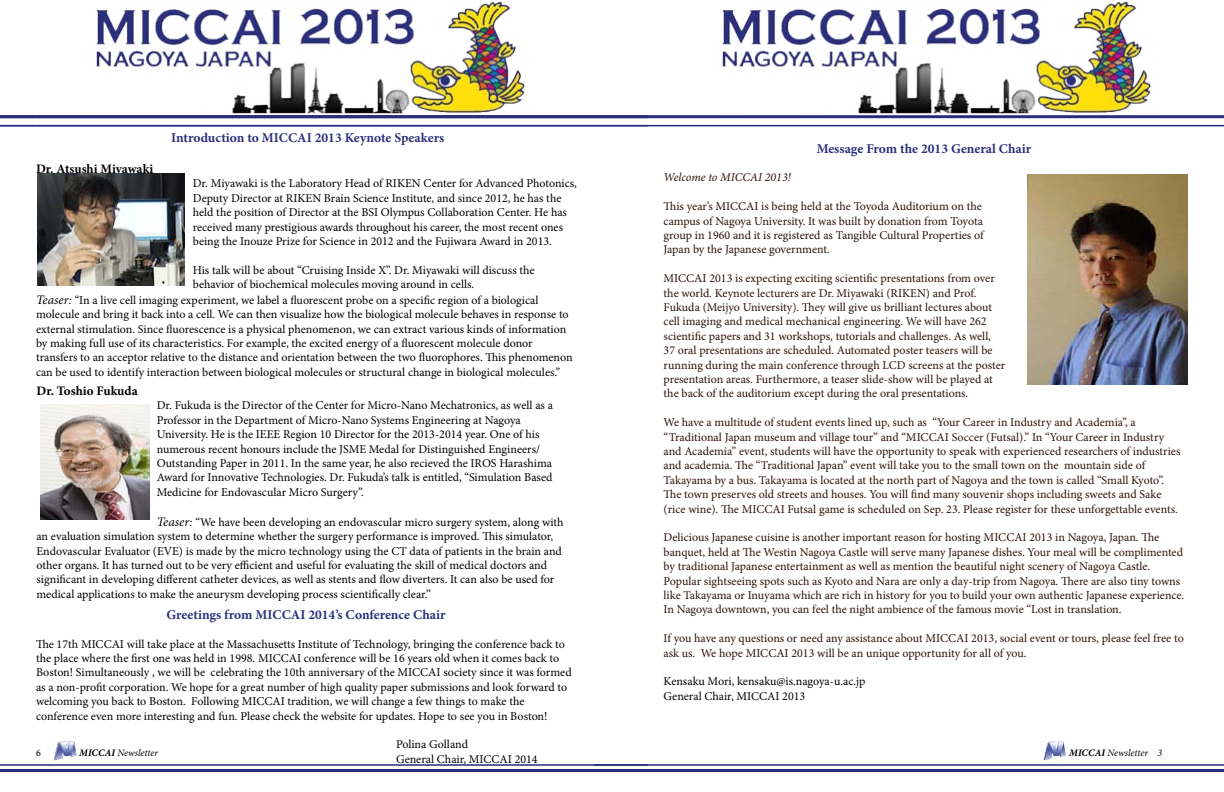
<style>
.page{position:relative;width:1224px;height:792px;background:#fff}
.page>*{position:absolute;margin:0;border:0;box-sizing:border-box;transform-origin:0 0}
.t1{font:700 13.5px "Minion Pro";color:#2d307b}
.t2{font:700 13px "Minion Pro";color:#000}
.t3{font:12px/14.4px "Minion Pro";color:#000}
.t4{font:12px/14.4px "Minion Pro";color:#2c130b}
.t5{font:italic 12px "Minion Pro";letter-spacing:-.005em;color:#2c130b}
.t6{font:italic 10px "Minion Pro";letter-spacing:-.005em;color:#000}
.t7{font:10px "Minion Pro";color:#000}
.s1{font-style:italic;font-size:13px}
.s2{font-weight:700}
</style>
<div class="page">
<img style="left:1028px;top:174px;width:160px;height:210px">
<img style="left:40px;top:404px;width:109px;height:115px">
<img style="left:37px;top:174px;width:148px;height:112px">
<svg style="left:36px;top:1px;width:540px;height:126px"></svg>
<div style="left:60px;top:74px;width:162px;height:34px;background:#fff"></div>
<img style="left:722px;top:1px;width:429px;height:113px">
<div style="left:686px;top:74px;width:163px;height:34px;background:#fff"></div>
<hr style="left:607px;top:115px;width:617px;height:3px;background:#2a2d7c">
<hr style="left:607px;top:125px;width:617px;height:1px;background:#2a2d7c">
<hr style="left:0;top:115px;width:648px;height:3px;background:#2a2d7c">
<hr style="left:0;top:125px;width:648px;height:1px;background:#2a2d7c">
<hr style="left:0;top:769px;width:648px;height:3px;background:#2a2d7c">
<hr style="left:0;top:764px;width:648px;height:2px;background:#2a2d7c">
<img style="left:49px;top:741px;width:29px;height:25px">
<hr style="left:594px;top:769px;width:630px;height:3px;background:#2a2d7c">
<hr style="left:594px;top:764px;width:630px;height:2px;background:#2a2d7c">
<img style="left:1042px;top:741px;width:30px;height:25px">
<p class="t1" style="left:171px;top:128px;width:275px">Introduction to MICCAI 2013 Keynote Speakers</p>
<p class="t1" style="left:817px;top:139px;width:216px">Message From the 2013 General Chair</p>
<p class="t2" style="left:36px;top:160px;width:119px">Dr. Atsushi Miyawaki</p>
<p class="t5" style="left:664px;top:169px;width:129px">Welcome to MICCAI 2013!</p>
<p class="t4" style="left:664px;top:199px;width:322px">This year’s MICCAI is being held at the Toyoda Auditorium on the campus of Nagoya University. It was built by donation from Toyota group in 1960 and it is registered as Tangible Cultural Properties of Japan by the Japanese government.</p>
<p class="t4" style="left:664px;top:271px;width:343px">MICCAI 2013 is expecting exciting scientific presentations from over the world. Keynote lecturers are Dr. Miyawaki (RIKEN) and Prof.<br>Fukuda (Meijyo University). They will give us brilliant lectures about cell imaging and medical mechanical engineering. We will have 262 scientific papers and 31 workshops, tutorials and challenges. As well, 37 oral presentations are scheduled. Automated poster teasers will be running during the main conference through LCD screens at the poster presentation areas. Furthermore, a teaser slide-show will be played at the back of the auditorium except during the oral presentations.</p>
<p class="t4" style="left:664px;top:415px;width:518px">We have a multitude of student events lined up, such as “Your Career in Industry and Academia”, a “Traditional Japan museum and village tour” and “MICCAI Soccer (Futsal).” In “Your Career in Industry and Academia” event, students will have the opportunity to speak with experienced researchers of industries and academia. The “Traditional Japan” event will take you to the small town on the mountain side of Takayama by a bus. Takayama is located at the north part of Nagoya and the town is called “Small Kyoto”.<br>The town preserves old streets and houses. You will find many souvenir shops including sweets and Sake (rice wine). The MICCAI Futsal game is scheduled on Sep. 23. Please register for these unforgettable events.</p>
<p class="t4" style="left:664px;top:531px;width:522px">Delicious Japanese cuisine is another important reason for hosting MICCAI 2013 in Nagoya, Japan. The banquet, held at The Westin Nagoya Castle will serve many Japanese dishes. Your meal will be complimented by traditional Japanese entertainment as well as mention the beautiful night scenery of Nagoya Castle.<br>Popular sightseeing spots such as Kyoto and Nara are only a day-trip from Nagoya. There are also tiny towns like Takayama or Inuyama which are rich in history for you to build your own authentic Japanese experience.<br>In Nagoya downtown, you can feel the night ambience of the famous movie “Lost in translation.</p>
<p class="t4" style="left:664px;top:631px;width:522px">If you have any questions or need any assistance about MICCAI 2013, social event or tours, please feel free to ask us. We hope MICCAI 2013 will be an unique opportunity for all of you.</p>
<p class="t3" style="left:664px;top:675px;width:203px">Kensaku Mori, kensaku@is.nagoya-u.ac.jp<br>General Chair, MICCAI 2013</p>
<p class="t3" style="left:193px;top:176px;width:386px">Dr. Miyawaki is the Laboratory Head of RIKEN Center for Advanced Photonics, Deputy Director at RIKEN Brain Science Institute, and since 2012, he has the held the position of Director at the BSI Olympus Collaboration Center. He has received many prestigious awards throughout his career, the most recent ones being the Inouze Prize for Science in 2012 and the Fujiwara Award in 2013.</p>
<p class="t3" style="left:193px;top:263px;width:343px">His talk will be about “Cruising Inside X”. Dr. Miyawaki will discuss the behavior of biochemical molecules moving around in cells.</p>
<p class="t3" style="left:36px;top:293px;width:538px"><span class="s1">Teaser:</span> “In a live cell imaging experiment, we label a fluorescent probe on a specific region of a biological molecule and bring it back into a cell. We can then visualize how the biological molecule behaves in response to external stimulation. Since fluorescence is a physical phenomenon, we can extract various kinds of information by making full use of its characteristics. For example, the excited energy of a fluorescent molecule donor transfers to an acceptor relative to the distance and orientation between the two fluorophores. This phenomenon can be used to identify interaction between biological molecules or structural change in biological molecules.”</p>
<p class="t2" style="left:36px;top:382px;width:103px">Dr. Toshio Fukuda</p>
<p class="t3" style="left:157px;top:398px;width:398px">Dr. Fukuda is the Director of the Center for Micro-Nano Mechatronics, as well as a Professor in the Department of Micro-Nano Systems Engineering at Nagoya University. He is the IEEE Region 10 Director for the 2013-2014 year. One of his numerous recent honours include the JSME Medal for Distinguished Engineers/ Outstanding Paper in 2011. In the same year, he also recieved the IROS Harashima Award for Innovative Technologies. Dr. Fukuda’s talk is entitled, “Simulation Based Medicine for Endovascular Micro Surgery”.</p>
<p class="t3" style="left:36px;top:515px;width:529px;text-indent:120px"><span class="s1">Teaser:</span> “We have been developing an endovascular micro surgery system, along with an evaluation simulation system to determine whether the surgery performance is improved. This simulator, Endovascular Evaluator (EVE) is made by the micro technology using the CT data of patients in the brain and other organs. It has turned out to be very efficient and useful for evaluating the skill of medical doctors and significant in developing different catheter devices, as well as stents and flow diverters. It can also be used for medical applications to make the aneurysm developing process scientifically clear.”</p>
<p class="t1" style="left:166px;top:605px;width:281px">Greetings from MICCAI 2014’s Conference Chair</p>
<p class="t3" style="left:36px;top:637px;width:537px">The 17th MICCAI will take place at the Massachusetts Institute of Technology, bringing the conference back to the place where the first one was held in 1998. MICCAI conference will be 16 years old when it comes back to Boston! Simultaneously , we will be celebrating the 10th anniversary of the MICCAI society since it was formed as a non-profit corporation. We hope for a great number of high quality paper submissions and look forward to welcoming you back to Boston. Following MICCAI tradition, we will change a few things to make the conference even more interesting and fun. Please check the website for updates. Hope to see you in Boston!</p>
<p class="t3" style="left:396px;top:737px;width:143px">Polina Golland<br>General Chair, MICCAI 2014</p>
<p class="t7" style="left:36px;top:746px;width:6px">6</p>
<p class="t6" style="left:79px;top:746px;width:80px"><span class="s2">MICCAI</span> Newsletter</p>
<p class="t6" style="left:1069px;top:746px;width:94px"><span class="s2">MICCAI</span> Newsletter 3</p>
</div>
